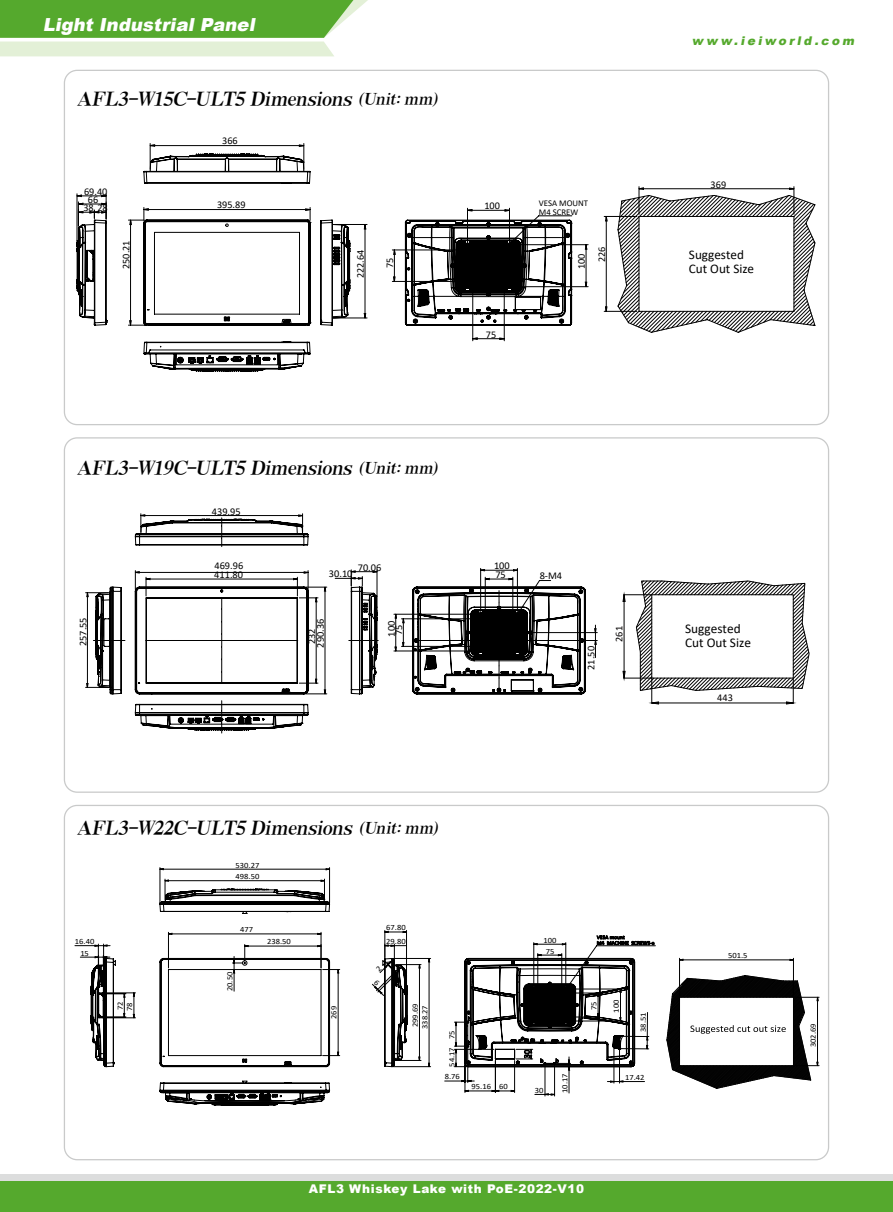
<style>
.page{position:relative;width:893px;height:1212px;background:#fff}
.page>*{position:absolute;margin:0;border:0;box-sizing:border-box;transform-origin:0 0}
.t1{font:italic 18px "AR Roman 1 Heavy Euro";color:#000}
.t2{font:italic 900 18px "Arial";color:#fff}
.t3{font:13.35px/14.5px "Calibri";color:#000}
.t4{font:13.2px/14.4px "Calibri";color:#000}
.t5{font:900 12px "Arial";letter-spacing:.05em;color:#fff}
.t6{font:italic 900 12px "Arial";color:#55a92d}
.t7{font:10.35px/8.9px "Calibri";color:#000}
.t8{font:10.35px "Calibri";color:#040000}
.t9{font:10.2px "Calibri";color:#000}
.t10{font:8.85px/8.7px "Calibri";color:#000}
.t11{font:7.95px/11.6px "Calibri";color:#000;scale:1.07 1}
.s1{font-size:15px}
</style>
<div class="page">
<svg style="left:0;top:0;width:368px;height:56px;background:#8ec572"></svg>
<div style="left:0;top:1174px;width:893px;height:38px;background:#dcdddd"></div>
<div style="left:0;top:1181px;width:893px;height:31px;background:#55a92d"></div>
<svg style="left:77px;top:143px;width:738px;height:229px"></svg>
<svg style="left:86px;top:586px;width:39px;height:109px"></svg>
<svg style="left:135px;top:514px;width:462px;height:220px"></svg>
<svg style="left:623px;top:581px;width:186px;height:123px"></svg>
<hr style="left:652px;top:703px;width:141px;height:1px;background:#000">
<svg style="left:75px;top:945px;width:20px;height:1px"></svg>
<hr style="left:160px;top:867px;width:1px;height:35px;background:#000">
<hr style="left:329px;top:867px;width:1px;height:35px;background:#000">
<svg style="left:160px;top:868px;width:171px;height:11px"></svg>
<svg style="left:80px;top:957px;width:46px;height:110px"></svg>
<svg style="left:159px;top:879px;width:660px;height:227px"></svg>
<h1 class="t2" style="left:43px;top:12px;width:218px">Light Industrial Panel</h1>
<h1 class="t1" style="left:77px;top:89px;width:366px">AFL3-W15C-ULT5 Dimensions <span class="s1">(Unit: mm)</span></h1>
<p class="t9" style="left:222px;top:134px;width:17px">366</p>
<p class="t9" style="left:84px;top:184px;width:25px">69.40</p>
<p class="t9" style="left:88px;top:192px;width:12px">66</p>
<p class="t9" style="left:83px;top:201px;width:26px">38 28</p>
<p class="t9" style="left:217px;top:198px;width:30px">395.89</p>
<p class="t9" style="left:119px;top:269px;width:30px;rotate:-90deg">250.21</p>
<p class="t9" style="left:353px;top:278px;width:30px;rotate:-90deg">222.64</p>
<p class="t9" style="left:383px;top:268px;width:12px;rotate:-90deg">75</p>
<h3 class="t6" style="left:692px;top:32px;width:167px">www.ieiworld.com</h3>
<p class="t9" style="left:484px;top:199px;width:17px">100</p>
<p class="t9" style="left:486px;top:327px;width:12px">75</p>
<p class="t10" style="left:539px;top:198px;width:51px">VESA MOUNT<br>M4 SCREW</p>
<p class="t9" style="left:711px;top:177px;width:17px">369</p>
<p class="t9" style="left:574px;top:269px;width:17px;rotate:-90deg">100</p>
<p class="t9" style="left:595px;top:262px;width:17px;rotate:-90deg">226</p>
<h3 class="t4" style="left:689px;top:247px;width:67px">Suggested<br>Cut Out Size</h3>
<h1 class="t1" style="left:77px;top:458px;width:366px">AFL3-W19C-ULT5 Dimensions <span class="s1">(Unit: mm)</span></h1>
<h3 class="t7" style="left:78px;top:646px;width:30px;rotate:-90deg">257.55</h3>
<h3 class="t7" style="left:212px;top:506px;width:30px">439.95</h3>
<h3 class="t7" style="left:214px;top:561px;width:30px">469.96</h3>
<h3 class="t7" style="left:214px;top:570px;width:30px">411.80</h3>
<h3 class="t7" style="left:358px;top:562px;width:25px">70.06</h3>
<h3 class="t7" style="left:329px;top:569px;width:25px">30.10</h3>
<h3 class="t7" style="left:307px;top:648px;width:30px;text-indent:3px;rotate:-90deg">232<br>290.36</h3>
<h3 class="t7" style="left:387px;top:636px;width:17px;line-height:7.6px;rotate:-90deg">100<br>75</h3>
<h3 class="t7" style="left:494px;top:561px;width:17px">100</h3>
<h3 class="t7" style="left:495px;top:570px;width:12px">75</h3>
<h3 class="t7" style="left:540px;top:571px;width:24px">8-M4</h3>
<h3 class="t7" style="left:586px;top:670px;width:25px;rotate:-90deg">21.50</h3>
<h3 class="t8" style="left:612px;top:642px;width:17px;rotate:-90deg">261</h3>
<h1 class="t1" style="left:77px;top:818px;width:366px">AFL3-W22C-ULT5 Dimensions <span class="s1">(Unit: mm)</span></h1>
<p class="t11" style="left:75px;top:935px;width:20px">16.40</p>
<p class="t11" style="left:80px;top:947px;width:10px">15</p>
<p class="t11" style="left:236px;top:859px;width:24px">530.27<br>498.50</p>
<p class="t11" style="left:240px;top:924px;width:14px">477</p>
<p class="t11" style="left:224px;top:991px;width:20px;rotate:-90deg">20.50</p>
<p class="t11" style="left:267px;top:936px;width:24px">238.50</p>
<p class="t11" style="left:386px;top:922px;width:20px">67.80</p>
<p class="t11" style="left:386px;top:935px;width:20px">29.80</p>
<p class="t11" style="left:544px;top:934px;width:14px;line-height:10.9px">100<br>75</p>
<h2 class="t3" style="left:685px;top:621px;width:67px">Suggested<br>Cut Out Size</h2>
<h3 class="t8" style="left:717px;top:691px;width:17px">443</h3>
<p class="t11" style="left:728px;top:950px;width:20px">501.5</p>
<p class="t11" style="left:114px;top:1010px;width:10px;rotate:-90deg">72</p>
<p class="t11" style="left:124px;top:1011px;width:10px;rotate:-90deg">78</p>
<p class="t11" style="left:328px;top:1019px;width:14px;rotate:-90deg">269</p>
<p class="t11" style="left:409px;top:1027px;width:24px;rotate:-90deg">299.69</p>
<p class="t11" style="left:419px;top:1029px;width:24px;rotate:-90deg">338.27</p>
<p class="t11" style="left:588px;top:1010px;width:10px;rotate:-90deg">75</p>
<p class="t11" style="left:610px;top:1012px;width:14px;rotate:-90deg">100</p>
<p class="t11" style="left:637px;top:1032px;width:20px;rotate:-89deg">15. 83</p>
<p class="t11" style="left:446px;top:1039px;width:10px;rotate:-90deg">75</p>
<p class="t11" style="left:445px;top:1071px;width:16px">8.76</p>
<p class="t11" style="left:625px;top:1071px;width:20px">17.42</p>
<p class="t11" style="left:446px;top:1067px;width:20px;rotate:-90deg">54.17</p>
<p class="t11" style="left:559px;top:1093px;width:20px;rotate:-90deg">10.17</p>
<p class="t11" style="left:472px;top:1081px;width:35px">95.16 60</p>
<p class="t11" style="left:535px;top:1084px;width:10px">30</p>
<h3 class="t5" style="left:309px;top:1180px;width:277px">AFL3 Whiskey Lake with PoE-2022-V10</h3>
<p class="t11" style="left:807px;top:1047px;width:24px;rotate:-90deg">302.69</p>
</div>
